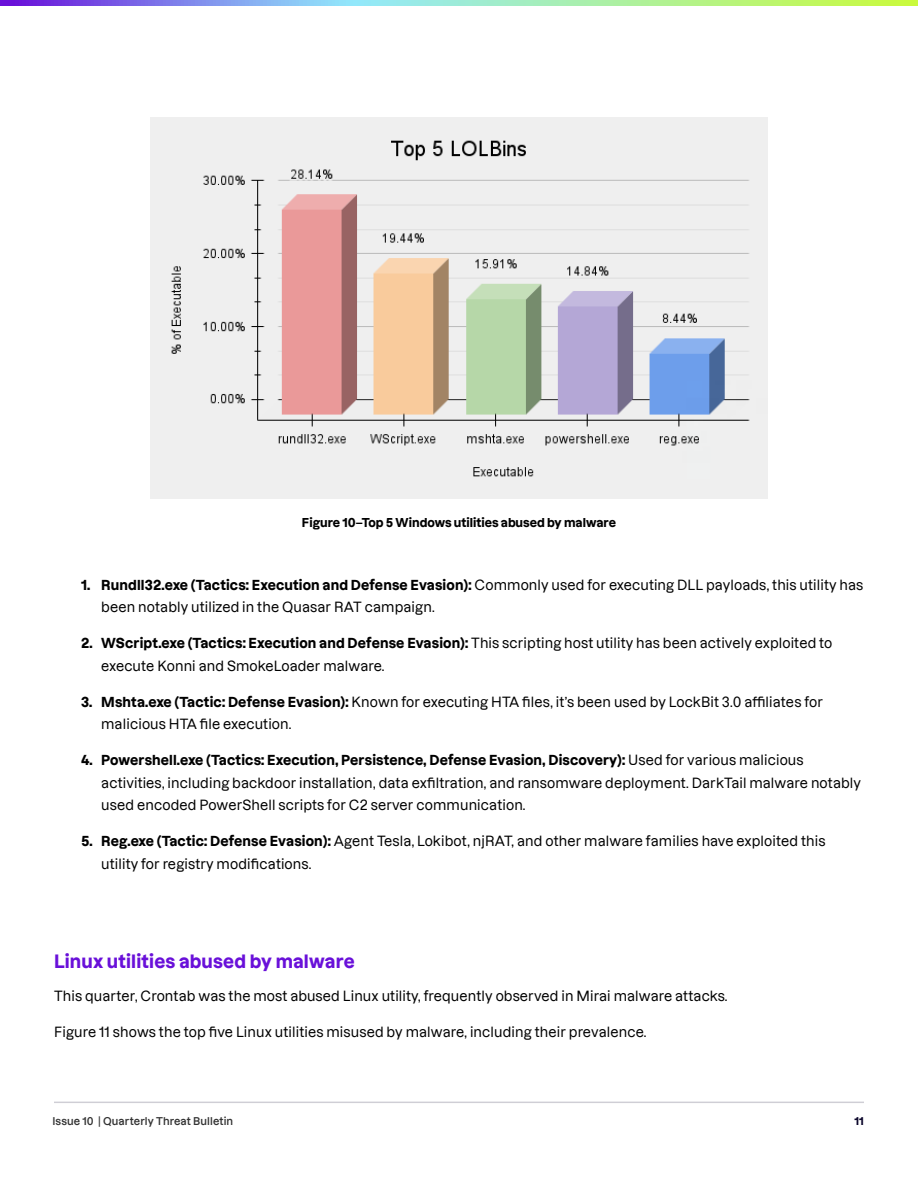
<style>
.page{position:relative;width:918px;height:1188px;background:#fff}
.page>*{position:absolute;margin:0;border:0;box-sizing:border-box;transform-origin:0 0}
.t1{font:700 18px "Dazzed";letter-spacing:.01em;color:#6910d9}
.t2{font:500 13.5px/22.5px "Dazzed";letter-spacing:.01em;color:#000}
.t3{font:700 12px "Dazzed";color:#000}
.t4{font:600 10.5px "Dazzed";letter-spacing:.01em;color:#333}
.t5{font:700 10.5px "Dazzed";color:#0b062b}
.s1{font-weight:700}
</style>
<div class="page">
<svg style="left:0;top:0;width:918px;height:5px;background:#9bc4b9"></svg>
<hr style="left:54px;top:1102px;width:810px;height:1px;background:#0b062b">
<img style="left:151px;top:117px;width:616px;height:381px">
<p class="t3" style="left:302px;top:513px;width:316px">Figure 10–Top 5 Windows utilities abused by malware</p>
<p class="t2" style="left:101px;top:572px;width:764px;text-indent:-20px"><span class="s1">1. Rundll32.exe (Tactics: Execution and Defense Evasion):</span> Commonly used for executing DLL payloads, this utility has been notably utilized in the Quasar RAT campaign.</p>
<p class="t2" style="left:101px;top:630px;width:733px;text-indent:-20px"><span class="s1">2. WScript.exe (Tactics: Execution and Defense Evasion):</span> This scripting host utility has been actively exploited to execute Konni and SmokeLoader malware.</p>
<p class="t2" style="left:101px;top:689px;width:723px;text-indent:-20px"><span class="s1">3. Mshta.exe (Tactic: Defense Evasion):</span> Known for executing HTA files, it’s been used by LockBit 3.0 affiliates for malicious HTA file execution.</p>
<p class="t2" style="left:101px;top:748px;width:761px;text-indent:-20px"><span class="s1">4. Powershell.exe (Tactics: Execution, Persistence, Defense Evasion, Discovery):</span> Used for various malicious activities, including backdoor installation, data exfiltration, and ransomware deployment. DarkTail malware notably used encoded PowerShell scripts for C2 server communication.</p>
<p class="t2" style="left:101px;top:829px;width:726px;text-indent:-20px"><span class="s1">5. Reg.exe (Tactic: Defense Evasion):</span> Agent Tesla, Lokibot, njRAT, and other malware families have exploited this utility for registry modifications.</p>
<h1 class="t1" style="left:54px;top:947px;width:302px">Linux utilities abused by malware</h1>
<p class="t2" style="left:54px;top:984px;width:675px">This quarter, Crontab was the most abused Linux utility, frequently observed in Mirai malware attacks.</p>
<p class="t2" style="left:54px;top:1020px;width:594px">Figure 11 shows the top five Linux utilities misused by malware, including their prevalence.</p>
<p class="t4" style="left:52px;top:1112px;width:182px">Issue 10 | Quarterly Threat Bulletin</p>
<p class="t5" style="left:855px;top:1112px;width:11px">11</p>
</div>
